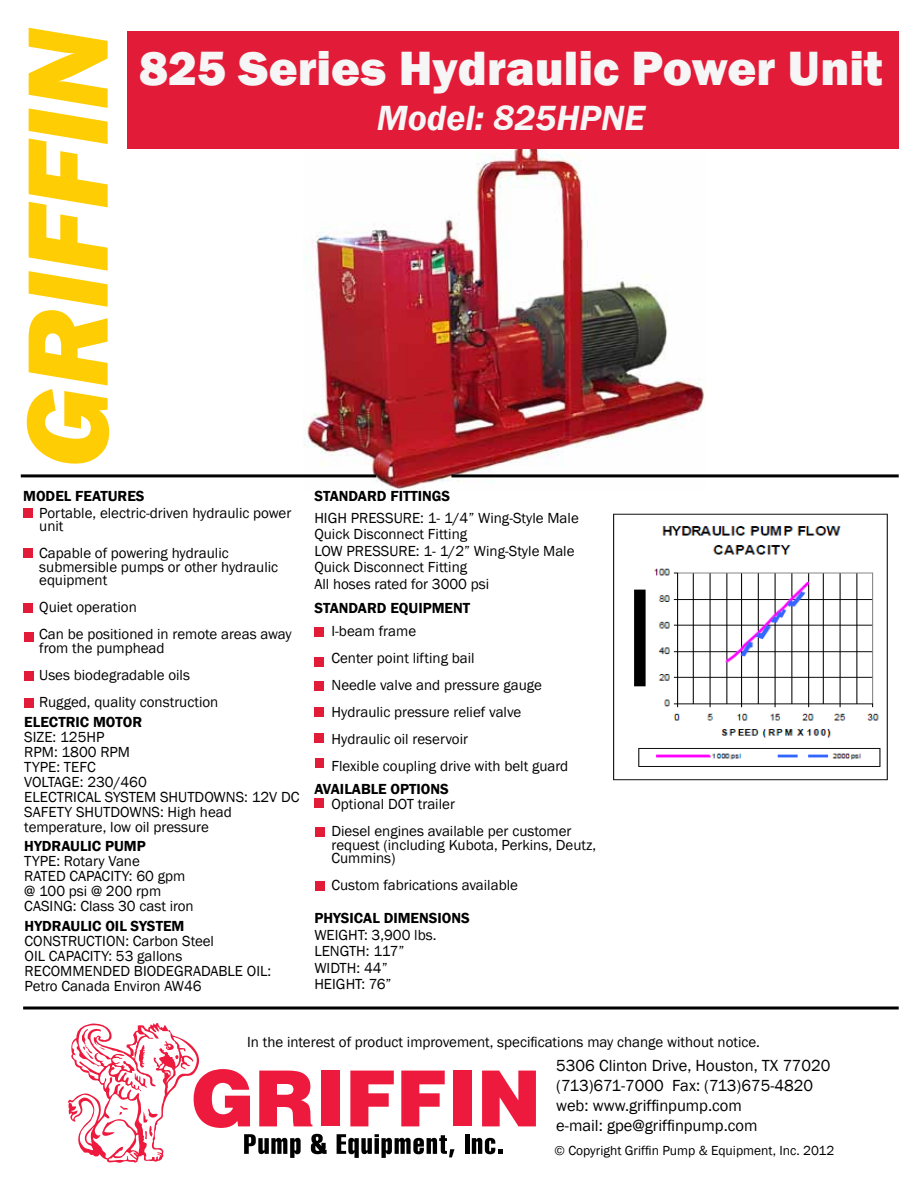
<style>
.page{position:relative;width:918px;height:1188px;background:#fff}
.page>*{position:absolute;margin:0;border:0;box-sizing:border-box;transform-origin:0 0}
.t1{font:italic 800 118.5px "Franklin Gothic";color:#ffcd03}
.t2{font:800 49.5px "Franklin Gothic";color:#f6f6f6}
.t3{font:italic 600 36px "Franklin Gothic";color:#f6f6f6}
.t4{font:16.5px/19.8px "Franklin Gothic";color:#000}
.t5{font:15px/15px "Franklin Gothic";color:#000}
.t6{font:600 15px "Franklin Gothic";color:#000}
.t7{font:13.5px "Franklin Gothic";color:#000}
</style>
<div class="page">
<img style="left:304px;top:149px;width:401px;height:341px">
<div style="left:127px;top:31px;width:772px;height:118px;background:#e21b38"></div>
<hr style="left:21px;top:474px;width:355px;height:3px;background:#000">
<div style="left:321px;top:1071px;width:18px;height:55px;background:#ed1a3e"></div>
<svg style="left:350px;top:1071px;width:44px;height:55px"></svg>
<svg style="left:401px;top:1071px;width:44px;height:55px"></svg>
<div style="left:453px;top:1071px;width:19px;height:55px;background:#ed1a3e"></div>
<svg style="left:482px;top:1071px;width:54px;height:55px"></svg>
<svg style="left:337px;top:1134px;width:118px;height:24px"></svg>
<hr style="left:465px;top:1134px;width:4px;height:20px;background:#000">
<svg style="left:472px;top:1138px;width:31px;height:16px"></svg>
<svg style="left:68px;top:1023px;width:259px;height:140px"></svg>
<div style="left:23px;top:508px;width:10px;height:10px;background:#e21b38"></div>
<div style="left:23px;top:548px;width:10px;height:9px;background:#e21b38"></div>
<div style="left:23px;top:603px;width:10px;height:9px;background:#e21b38"></div>
<div style="left:25px;top:632px;width:9px;height:10px;background:#e21b38"></div>
<div style="left:25px;top:698px;width:9px;height:9px;background:#e21b38"></div>
<div style="left:314px;top:799px;width:10px;height:9px;background:#e21b38"></div>
<div style="left:315px;top:827px;width:10px;height:9px;background:#e21b38"></div>
<div style="left:315px;top:881px;width:9px;height:10px;background:#e21b38"></div>
<div style="left:25px;top:672px;width:9px;height:9px;background:#e21b38"></div>
<div style="left:314px;top:628px;width:10px;height:9px;background:#e21b38"></div>
<div style="left:314px;top:657px;width:10px;height:9px;background:#e21b38"></div>
<div style="left:314px;top:681px;width:10px;height:9px;background:#e21b38"></div>
<div style="left:314px;top:707px;width:10px;height:10px;background:#e21b38"></div>
<div style="left:314px;top:733px;width:10px;height:10px;background:#e21b38"></div>
<div style="left:315px;top:758px;width:8px;height:9px;background:#e21b38"></div>
<svg style="left:23px;top:1006px;width:876px;height:4px;background:#3f3f3f"></svg>
<img style="left:613px;top:513px;width:275px;height:268px">
<hr style="left:451px;top:474px;width:448px;height:3px;background:#000">
<h1 class="t1" style="left:-10px;top:468px;width:442px;rotate:-90deg">GRIFFIN</h1>
<h2 class="t2" style="left:139px;top:37px;width:745px">825 Series Hydraulic Power Unit</h2>
<h3 class="t3" style="left:377px;top:95px;width:270px">Model: 825HPNE</h3>
<p class="t6" style="left:23px;top:486px;width:123px">MODEL FEATURES</p>
<p class="t5" style="left:39px;top:506px;width:254px;line-height:13.5px">Portable, electric-driven hydraulic power unit</p>
<p class="t5" style="left:39px;top:547px;width:240px;line-height:13.5px">Capable of powering hydraulic submersible pumps or other hydraulic equipment</p>
<p class="t5" style="left:39px;top:594px;width:254px;line-height:27px">Quiet operation<br>Can be positioned in remote areas away</p>
<p class="t5" style="left:39px;top:635px;width:181px;line-height:27px">from the pumphead<br>Uses biodegradable oils<br>Rugged, quality construction</p>
<p class="t6" style="left:24px;top:712px;width:119px">ELECTRIC MOTOR</p>
<p class="t5" style="left:24px;top:729px;width:277px">SIZE: 125HP<br>RPM: 1800 RPM<br>TYPE: TEFC<br>VOLTAGE: 230/460<br>ELECTRICAL SYSTEM SHUTDOWNS: 12V DC<br>SAFETY SHUTDOWNS: High head temperature, low oil pressure</p>
<p class="t6" style="left:24px;top:837px;width:123px">HYDRAULIC PUMP</p>
<p class="t5" style="left:24px;top:854px;width:171px">TYPE: Rotary Vane<br>RATED CAPACITY: 60 gpm @ 100 psi @ 200 rpm<br>CASING: Class 30 cast iron</p>
<p class="t6" style="left:25px;top:917px;width:161px">HYDRAULIC OIL SYSTEM</p>
<p class="t5" style="left:25px;top:934px;width:248px">CONSTRUCTION: Carbon Steel<br>OIL CAPACITY: 53 gallons<br>RECOMMENDED BIODEGRADABLE OIL:<br>Petro Canada Environ AW46</p>
<p class="t6" style="left:314px;top:486px;width:137px">STANDARD FITTINGS</p>
<p class="t5" style="left:314px;top:510px;width:266px;line-height:16.5px">HIGH PRESSURE: 1- 1/4” Wing-Style Male<br>Quick Disconnect Fitting<br>LOW PRESSURE: 1- 1/2” Wing-Style Male<br>Quick Disconnect Fitting<br>All hoses rated for 3000 psi</p>
<p class="t6" style="left:314px;top:599px;width:157px">STANDARD EQUIPMENT</p>
<p class="t5" style="left:331px;top:617px;width:238px;line-height:27px">I-beam frame<br>Center point lifting bail<br>Needle valve and pressure gauge<br>Hydraulic pressure relief valve<br>Hydraulic oil reservoir<br>Flexible coupling drive with belt guard</p>
<p class="t6" style="left:314px;top:780px;width:136px">AVAILABLE OPTIONS</p>
<p class="t5" style="left:332px;top:791px;width:242px;line-height:27px">Optional DOT trailer<br>Diesel engines available per customer</p>
<p class="t5" style="left:332px;top:838px;width:266px;line-height:13.5px">request (including Kubota, Perkins, Deutz,<br>Cummins)</p>
<p class="t5" style="left:332px;top:878px;width:188px">Custom fabrications available</p>
<p class="t6" style="left:314px;top:909px;width:157px">PHYSICAL DIMENSIONS</p>
<p class="t5" style="left:314px;top:927px;width:124px;line-height:16.5px">WEIGHT: 3,900 lbs.<br>LENGTH: 117”<br>WIDTH: 44”<br>HEIGHT: 76”</p>
<p class="t5" style="left:247px;top:1035px;width:514px">In the interest of product improvement, specifications may change without notice.</p>
<p class="t4" style="left:556px;top:1056px;width:276px">5306 Clinton Drive, Houston, TX 77020 (713)671-7000 Fax: (713)675-4820 web: www.griffinpump.com<br>e-mail: gpe@griffinpump.com</p>
<p class="t7" style="left:555px;top:1142px;width:281px">© Copyright Griffin Pump &amp; Equipment, Inc. 2012</p>
</div>
